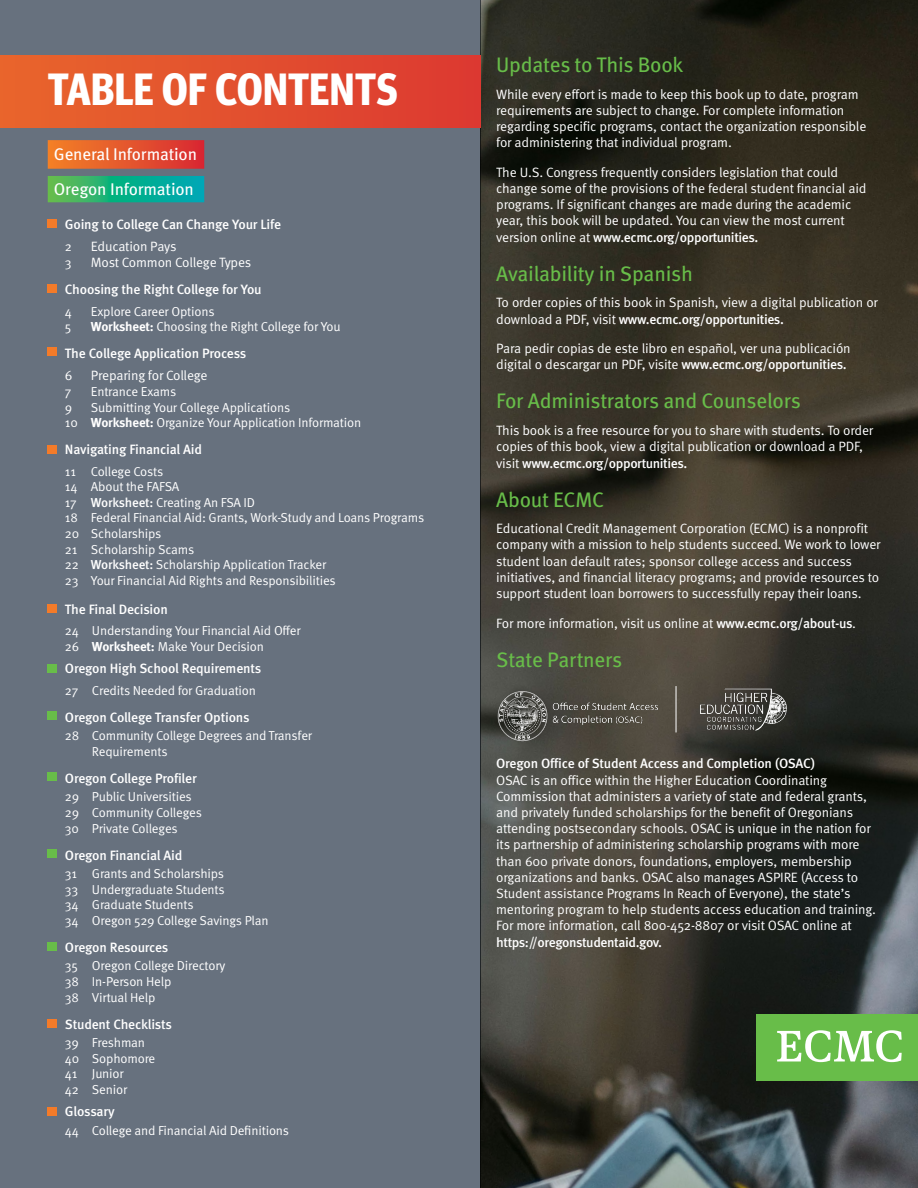
<style>
.page{position:relative;width:918px;height:1188px;background:#fff}
.page>*{position:absolute;margin:0;border:0;box-sizing:border-box;transform-origin:0 0}
.t1{font:700 condensed 45.15px "Meta Headline OT";letter-spacing:.01em;color:#fff}
.t2{font:21px "Meta OT";letter-spacing:-.01em;color:#68bd49}
.t3{font:16.95px/35px "Meta OT";letter-spacing:-.01em;color:#fff}
.t4{font:13.5px/16.2px "Meta OT Norm";letter-spacing:-.015em;color:#fff}
.t5{font:500 13.5px "Meta OT";letter-spacing:-.02em;color:#fff}
.t6{font:12.9px/15.6px "Meta OT Norm";letter-spacing:-.015em;color:#fff}
.s1{font-family:"Meta OT";font-weight:700}
.s2{font-family:"Meta OT";font-weight:500}
.s3{font-family:"Meta OT Norm";font-weight:400}
</style>
<div class="page">
<img style="left:481px;top:0;width:437px;height:1188px">
<div style="left:0;top:0;width:481px;height:1188px;background:#67717e"></div>
<div style="left:0;top:56px;width:481px;height:72px;background:linear-gradient(to right,#e9662c,#dc3931)"></div>
<div style="left:757px;top:1014px;width:161px;height:67px;background:#68bd49"></div>
<svg style="left:777px;top:1030px;width:125px;height:32px"></svg>
<img style="left:496px;top:690px;width:162px;height:52px">
<img style="left:700px;top:686px;width:92px;height:46px">
<hr style="left:676px;top:686px;width:1px;height:46px;background:#fff">
<svg style="left:48px;top:140px;width:156px;height:29px;background:#e3562d"></svg>
<svg style="left:48px;top:176px;width:156px;height:26px;background:#1ab083"></svg>
<div style="left:48px;top:219px;width:9px;height:9px;background:#f47b29"></div>
<div style="left:48px;top:284px;width:9px;height:9px;background:#f47b29"></div>
<div style="left:48px;top:347px;width:9px;height:9px;background:#f47b29"></div>
<div style="left:48px;top:445px;width:9px;height:9px;background:#f47b29"></div>
<div style="left:48px;top:604px;width:9px;height:9px;background:#f47b29"></div>
<div style="left:48px;top:664px;width:9px;height:9px;background:#68bd49"></div>
<div style="left:48px;top:711px;width:9px;height:9px;background:#68bd49"></div>
<div style="left:48px;top:772px;width:9px;height:9px;background:#68bd49"></div>
<div style="left:48px;top:849px;width:9px;height:9px;background:#68bd49"></div>
<div style="left:48px;top:942px;width:9px;height:9px;background:#68bd49"></div>
<div style="left:48px;top:1019px;width:9px;height:9px;background:#f47b29"></div>
<div style="left:48px;top:1107px;width:9px;height:9px;background:#f47b29"></div>
<h1 class="t1" style="left:48px;top:63px;width:351px">TABLE OF CONTENTS</h1>
<p class="t3" style="left:54px;top:137px;width:145px">General Information<br>Oregon Information</p>
<p class="t5" style="left:65px;top:216px;width:218px">Going to College Can Change Your Life</p>
<p class="t6" style="left:65px;top:239px;width:9px">2</p>
<p class="t4" style="left:91px;top:238px;width:87px">Education Pays</p>
<p class="t6" style="left:65px;top:255px;width:8px">3</p>
<p class="t4" style="left:91px;top:255px;width:162px">Most Common College Types</p>
<p class="t5" style="left:65px;top:281px;width:198px">Choosing the Right College for You</p>
<p class="t6" style="left:65px;top:304px;width:9px">4</p>
<p class="t6" style="left:91px;top:304px;width:125px">Explore Career Options</p>
<p class="t6" style="left:65px;top:319px;width:8px">5</p>
<p class="t6" style="left:91px;top:319px;width:251px"><span class="s1">Worksheet:</span> Choosing the Right College for You</p>
<p class="t5" style="left:65px;top:345px;width:183px">The College Application Process</p>
<p class="t4" style="left:65px;top:368px;width:9px">6</p>
<p class="t4" style="left:91px;top:368px;width:118px">Preparing for College</p>
<p class="t6" style="left:65px;top:384px;width:8px">7</p>
<p class="t6" style="left:91px;top:384px;width:87px">Entrance Exams</p>
<p class="t6" style="left:65px;top:399px;width:9px">9</p>
<p class="t6" style="left:65px;top:399px;width:298px;text-indent:26px">Submitting Your College Applications<br>10 <span class="s1">Worksheet:</span> Organize Your Application Information</p>
<p class="t5" style="left:65px;top:441px;width:139px">Navigating Financial Aid</p>
<p class="t6" style="left:65px;top:464px;width:361px">11 College Costs<br>14 About the FAFSA<br>17 <span class="s2">Worksheet:</span> Creating An FSA ID<br>18 Federal Financial Aid: Grants, Work-Study and Loans Programs 20 Scholarships<br>21 Scholarship Scams<br>22 <span class="s2">Worksheet:</span> Scholarship Application Tracker<br>23 Your Financial Aid Rights and Responsibilities</p>
<p class="t5" style="left:65px;top:601px;width:104px">The Final Decision</p>
<p class="t6" style="left:65px;top:623px;width:237px">24 Understanding Your Financial Aid Offer<br>26 <span class="s1">Worksheet:</span> Make Your Decision</p>
<p class="t5" style="left:65px;top:660px;width:198px">Oregon High School Requirements</p>
<p class="t6" style="left:65px;top:683px;width:193px">27 Credits Needed for Graduation</p>
<p class="t5" style="left:65px;top:709px;width:186px">Oregon College Transfer Options</p>
<p class="t6" style="left:92px;top:728px;width:222px;text-indent:-27px">28 Community College Degrees and Transfer<br>Requirements</p>
<p class="t5" style="left:65px;top:770px;width:133px">Oregon College Profiler</p>
<p class="t6" style="left:65px;top:789px;width:138px">29 Public Universities<br>29 Community Colleges<br>30 Private Colleges</p>
<p class="t5" style="left:65px;top:847px;width:119px">Oregon Financial Aid</p>
<p class="t6" style="left:65px;top:866px;width:205px">31 Grants and Scholarships<br>33 Undergraduate Students<br>34 Graduate Students<br>34 Oregon 529 College Savings Plan</p>
<p class="t5" style="left:65px;top:939px;width:105px">Oregon Resources</p>
<p class="t6" style="left:65px;top:958px;width:162px">35 Oregon College Directory<br>38 In-Person Help<br>38 Virtual Help</p>
<p class="t5" style="left:65px;top:1016px;width:108px">Student Checklists</p>
<p class="t6" style="left:65px;top:1035px;width:92px">39 Freshman<br>40 Sophomore<br>41 Junior<br>42 Senior</p>
<p class="t5" style="left:65px;top:1103px;width:51px">Glossary</p>
<p class="t6" style="left:65px;top:1122px;width:226px">44 College and Financial Aid Definitions</p>
<h2 class="t2" style="left:496px;top:52px;width:189px">Updates to This Book</h2>
<p class="t4" style="left:496px;top:86px;width:372px">While every effort is made to keep this book up to date, program requirements are subject to change. For complete information regarding specific programs, contact the organization responsible for administering that individual program.</p>
<p class="t4" style="left:496px;top:164px;width:372px">The U.S. Congress frequently considers legislation that could change some of the provisions of the federal student financial aid programs. If significant changes are made during the academic year, this book will be updated. You can view the most current</p>
<p class="t5" style="left:496px;top:229px;width:264px"><span class="s3">version online at</span> www.ecmc.org/opportunities.</p>
<h2 class="t2" style="left:496px;top:261px;width:198px">Availability in Spanish</h2>
<p class="t4" style="left:496px;top:295px;width:383px">To order copies of this book in Spanish, view a digital publication or</p>
<p class="t5" style="left:496px;top:310px;width:289px"><span class="s3">download a PDF, visit</span> www.ecmc.org/opportunities.</p>
<p class="t4" style="left:496px;top:341px;width:356px">Para pedir copias de este libro en español, ver una publicación digital o descargar un PDF, visite <span class="s2">www.ecmc.org/opportunities.</span></p>
<h2 class="t2" style="left:496px;top:388px;width:306px">For Administrators and Counselors</h2>
<p class="t4" style="left:496px;top:423px;width:379px">This book is a free resource for you to share with students. To order copies of this book, view a digital publication or download a PDF,</p>
<p class="t5" style="left:496px;top:454px;width:193px"><span class="s3">visit</span> www.ecmc.org/opportunities.</p>
<h2 class="t2" style="left:496px;top:486px;width:110px">About ECMC</h2>
<p class="t4" style="left:496px;top:521px;width:386px">Educational Credit Management Corporation (ECMC) is a nonprofit company with a mission to help students succeed. We work to lower student loan default rates; sponsor college access and success initiatives, and financial literacy programs; and provide resources to support student loan borrowers to successfully repay their loans.</p>
<p class="t4" style="left:496px;top:615px;width:361px">For more information, visit us online at <span class="s2">www.ecmc.org/about-us</span>.</p>
<h2 class="t2" style="left:496px;top:647px;width:128px">State Partners</h2>
<p class="t5" style="left:496px;top:755px;width:320px">Oregon Office of Student Access and Completion (OSAC)</p>
<p class="t4" style="left:496px;top:772px;width:381px">OSAC is an office within the Higher Education Coordinating Commission that administers a variety of state and federal grants, and privately funded scholarships for the benefit of Oregonians attending postsecondary schools. OSAC is unique in the nation for its partnership of administering scholarship programs with more than 600 private donors, foundations, employers, membership organizations and banks. OSAC also manages ASPIRE (Access to Student assistance Programs In Reach of Everyone), the state’s mentoring program to help students access education and training.<br>For more information, call 800-452-8807 or visit OSAC online at</p>
<p class="t5" style="left:496px;top:934px;width:167px">https://oregonstudentaid.gov.</p>
</div>
